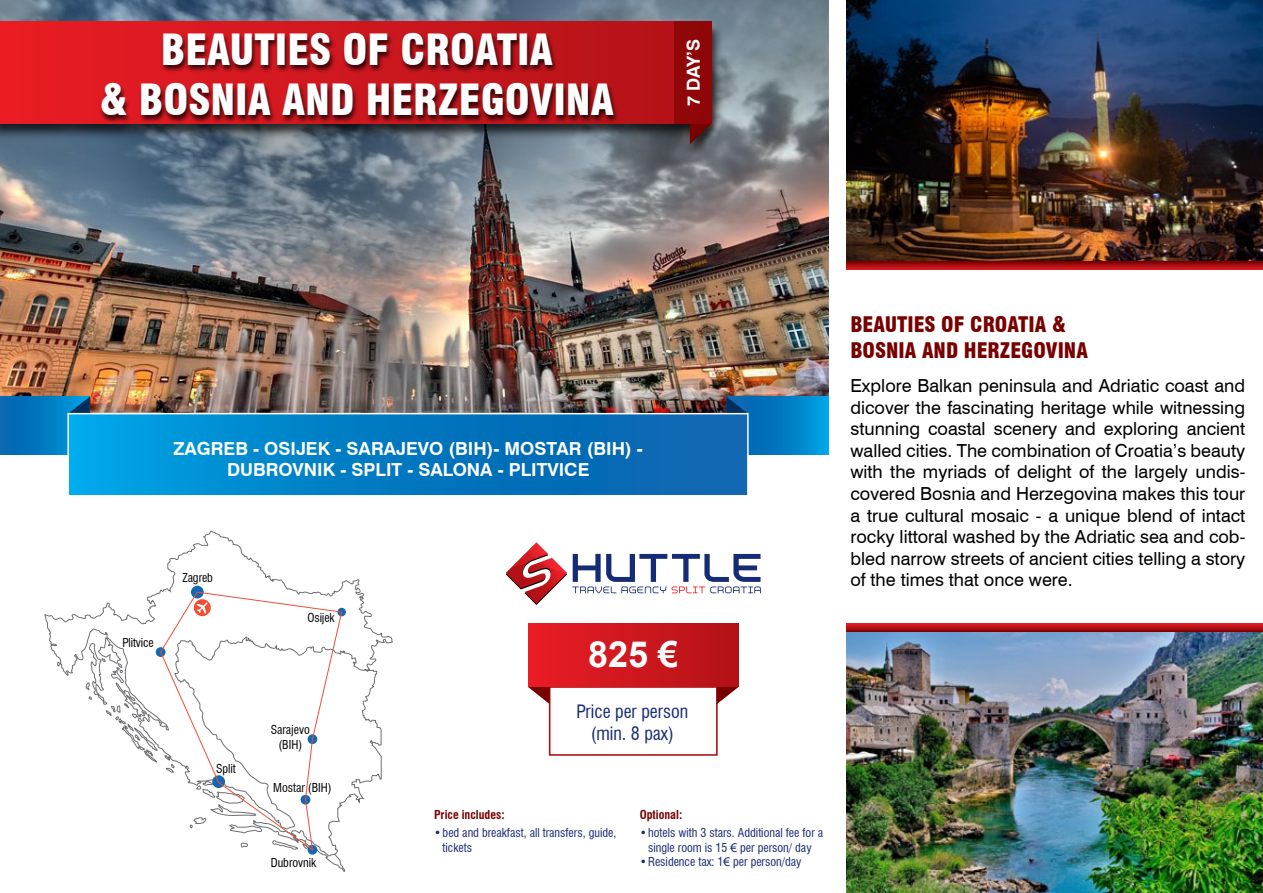
<style>
.page{position:relative;width:1263px;height:893px;background:#fff}
.page>*{position:absolute;margin:0;border:0;box-sizing:border-box;transform-origin:0 0}
.t1{font:900 condensed 42px/50.4px "Swiss 721 BT";color:#fff;text-align:center}
.t2{font:700 36px "Arial";color:#fff}
.t3{font:900 condensed 21px/25.2px "Swiss 721 BT";color:#790000}
.t4{font:18px/21.6px "Swiss 721 BT";color:#000;text-align:justify}
.t5{font:700 18px/21.6px "Swiss 721 BT";color:#fff;text-align:center}
.t6{font:condensed 18px/21.6px "Swiss 721 BT";color:#162b75;text-align:center}
.t7{font:condensed 12px/14.4px "Swiss 721 BT";color:#162b75;text-align:center}
.t8{font:condensed 12px/14.4px "Swiss 721 BT";color:#000;text-align:center}
.t9{font:700 condensed 12px "Swiss 721 BT";color:#790000}
.s1{font-family:"Arial";font-stretch:normal}
</style>
<div class="page">
<img style="left:0;top:0;width:829px;height:413px">
<div style="left:0;top:20px;width:723px;height:140px;background:#000;opacity:.75"></div>
<svg style="left:690px;top:124px;width:22px;height:20px"></svg>
<div style="left:0;top:21px;width:712px;height:102px;background:linear-gradient(to right,#ea1c24,#b11218)"></div>
<img style="left:847px;top:0;width:416px;height:261px">
<img style="left:847px;top:632px;width:416px;height:261px">
<svg style="left:847px;top:261px;width:416px;height:9px;background:#a90d11"></svg>
<svg style="left:847px;top:623px;width:416px;height:9px;background:#b61015"></svg>
<svg style="left:0;top:396px;width:68px;height:59px;background:#0175bd"></svg>
<svg style="left:748px;top:396px;width:81px;height:59px;background:#0082c8"></svg>
<svg style="left:726px;top:396px;width:22px;height:17px"></svg>
<svg style="left:68px;top:396px;width:22px;height:17px"></svg>
<div style="left:68px;top:414px;width:680px;height:82px;background:linear-gradient(to right,#009fe1,#0b5ca8)"></div>
<div style="left:67px;top:413px;width:682px;height:83px;border:2px solid #fff"></div>
<div style="left:99px;top:33px;width:520px;height:91px;background:#000;opacity:.75"></div>
<div style="left:549px;top:686px;width:169px;height:70px;border:2px solid #b11116"></div>
<div style="left:528px;top:623px;width:210px;height:64px;background:linear-gradient(to right,#eb1d25,#b21218)"></div>
<svg style="left:717px;top:687px;width:21px;height:17px"></svg>
<svg style="left:528px;top:687px;width:22px;height:17px"></svg>
<svg style="left:45px;top:531px;width:348px;height:341px"></svg>
<svg style="left:328px;top:668px;width:54px;height:188px"></svg>
<div style="left:156px;top:647px;width:10px;height:10px;background:#1268b3;border-radius:50%"></div>
<div style="left:308px;top:845px;width:9px;height:10px;background:#1268b3;border-radius:50%"></div>
<div style="left:337px;top:608px;width:9px;height:8px;background:#1268b3;border-radius:50%"></div>
<div style="left:191px;top:586px;width:13px;height:12px;background:#1268b3;border-radius:50%"></div>
<svg style="left:160px;top:591px;width:183px;height:260px"></svg>
<div style="left:674px;top:21px;width:38px;height:103px;background:#900709"></div>
<svg style="left:506px;top:542px;width:255px;height:63px"></svg>
<h1 class="t1" style="left:100px;top:24px;width:515px">BEAUTIES OF CROATIA<br>&amp; BOSNIA AND HERZEGOVINA</h1>
<p class="t5" style="left:682px;top:106px;width:69px;rotate:-90deg">7 DAY’S</p>
<p class="t5" style="left:174px;top:437px;width:471px">ZAGREB - OSIJEK - SARAJEVO (BIH)- MOSTAR (BIH) -<br>DUBROVNIK - SPLIT - SALONA - PLITVICE</p>
<p class="t8" style="left:122px;top:636px;width:33px">Plitvice</p>
<p class="t8" style="left:182px;top:571px;width:32px">Zagreb</p>
<p class="t8" style="left:216px;top:761px;width:21px">Split</p>
<p class="t8" style="left:308px;top:610px;width:29px">Osijek</p>
<p class="t8" style="left:271px;top:723px;width:41px">Sarajevo (BIH)</p>
<p class="t8" style="left:273px;top:781px;width:60px">Mostar (BIH)</p>
<p class="t8" style="left:271px;top:855px;width:47px">Dubrovnik</p>
<h2 class="t2" style="left:588px;top:630px;width:92px">825 €</h2>
<p class="t6" style="left:576px;top:701px;width:113px">Price per person (min. 8 pax)</p>
<p class="t9" style="left:434px;top:807px;width:72px">Price includes:</p>
<p class="t7" style="left:443px;top:826px;width:175px;text-align:left;text-indent:-9px">•bed and breakfast, all transfers, guide, tickets</p>
<p class="t9" style="left:640px;top:807px;width:44px">Optional:</p>
<p class="t7" style="left:640px;top:826px;width:185px">•hotels with 3 stars. Additional fee for a single room is 15 <span class="s1">€</span> per person/ day</p>
<p class="t7" style="left:640px;top:855px;width:163px">•Residence tax: 1<span class="s1">€</span> per person/day</p>
<p class="t3" style="left:850px;top:312px;width:239px">BEAUTIES OF CROATIA &amp;<br>BOSNIA AND HERZEGOVINA</p>
<p class="t4" style="left:850px;top:375px;width:396px">Explore Balkan peninsula and Adriatic coast and dicover the fascinating heritage while witnessing stunning coastal scenery and exploring ancient walled cities. The combination of Croatia’s beauty with the myriads of delight of the largely undis&shy;covered Bosnia and Herzegovina makes this tour a true cultural mosaic - a unique blend of intact rocky littoral washed by the Adriatic sea and cob&shy;bled narrow streets of ancient cities telling a story of the times that once were.</p>
</div>
